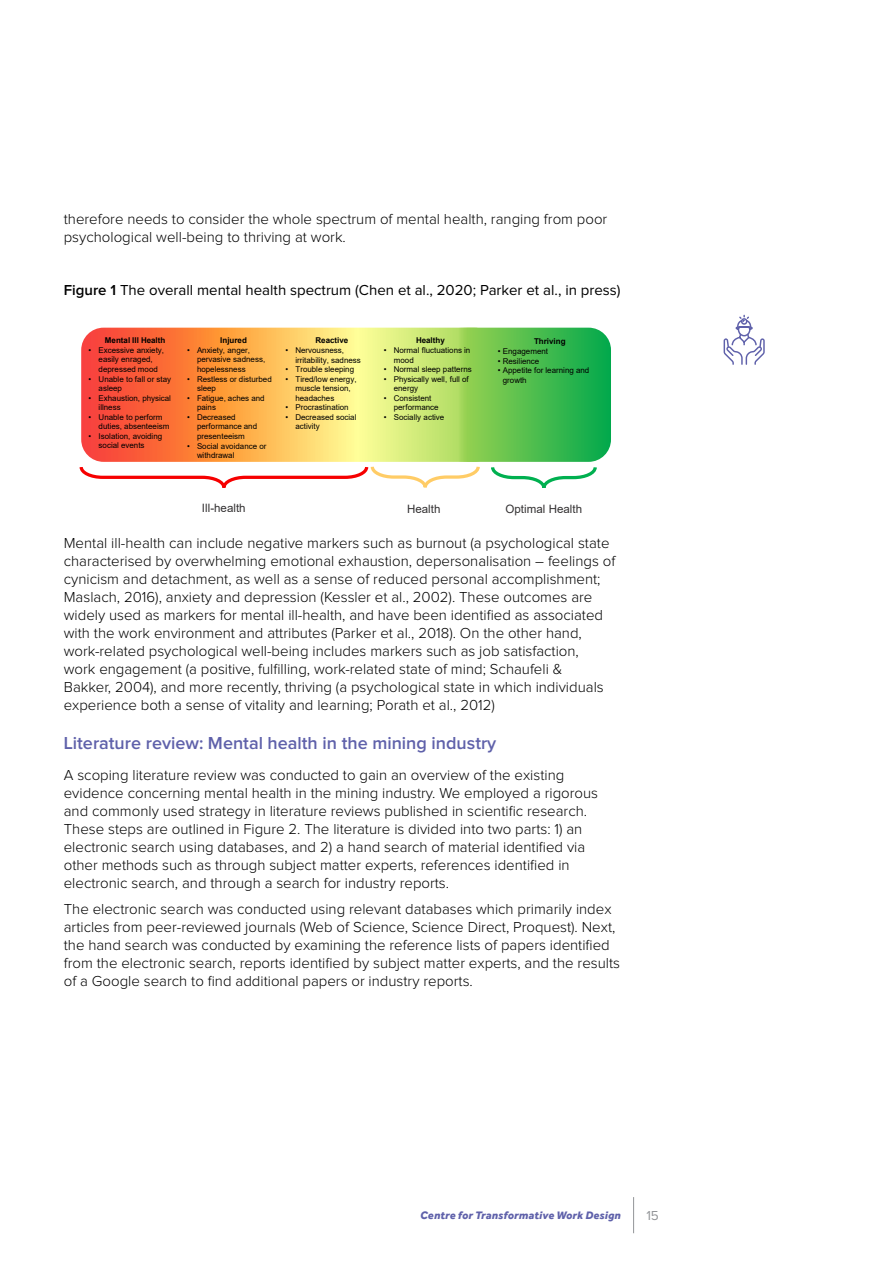
<style>
.page{position:relative;width:893px;height:1263px;background:#fff}
.page>*{position:absolute;margin:0;border:0;box-sizing:border-box;transform-origin:0 0}
.t1{font:600 18px "Proxima Nova";color:#5f61aa}
.t2{font:300 15px/18px "Proxima Nova";color:#000}
.t3{font:15px "Proxima Nova";color:#000}
.t4{font:13.5px "Proxima Nova";color:#939598}
.t5{font:11.55px "Arial";color:#333132}
.t6{font:italic 800 11.25px "Effra";letter-spacing:.02em;color:#5f61aa}
.t7{font:7.95px/9.6px "Arial";color:#000}
.t8{font:700 7.95px "Arial";color:#000}
.s1{font-weight:600}
</style>
<div class="page">
<hr style="left:633px;top:1197px;width:1px;height:36px;background:#939598">
<svg style="left:79px;top:328px;width:532px;height:160px"></svg>
<svg style="left:724px;top:314px;width:41px;height:51px"></svg>
<p class="t2" style="left:64px;top:211px;width:545px">therefore needs to consider the whole spectrum of mental health, ranging from poor psychological well-being to thriving at work.</p>
<p class="t3" style="left:64px;top:284px;width:558px"><span class="s1">Figure 1</span> The overall mental health spectrum (Chen et al., 2020; Parker et al., in press)</p>
<p class="t8" style="left:105px;top:335px;width:62px">Mental Ill Health</p>
<p class="t7" style="left:89px;top:345px;width:77px;text-align:center">• Excessive anxiety, easily enraged, depressed mood</p>
<p class="t7" style="left:99px;top:374px;width:74px;text-indent:-10px">• Unable to fall or stay asleep</p>
<p class="t7" style="left:99px;top:393px;width:74px;text-indent:-10px">• Exhaustion, physical illness</p>
<p class="t7" style="left:99px;top:412px;width:72px;text-indent:-10px">• Unable to perform duties, absenteeism</p>
<p class="t7" style="left:99px;top:431px;width:65px;text-indent:-10px">• Isolation, avoiding social events</p>
<p class="t8" style="left:220px;top:335px;width:28px">Injured</p>
<p class="t7" style="left:197px;top:345px;width:70px;text-indent:-10px">• Anxiety, anger, pervasive sadness, hopelessness</p>
<p class="t7" style="left:197px;top:374px;width:76px;text-indent:-10px">• Restless or disturbed sleep</p>
<p class="t7" style="left:197px;top:393px;width:69px;text-indent:-10px">• Fatigue, aches and pains</p>
<p class="t7" style="left:197px;top:412px;width:62px;text-indent:-10px">• Decreased performance and presenteeism</p>
<p class="t7" style="left:197px;top:441px;width:71px;text-indent:-10px">• Social avoidance or withdrawal</p>
<p class="t8" style="left:316px;top:335px;width:34px">Reactive</p>
<p class="t7" style="left:295px;top:345px;width:67px;text-indent:-10px">• Nervousness, irritability, sadness</p>
<p class="t7" style="left:285px;top:364px;width:70px">• Trouble sleeping</p>
<p class="t7" style="left:295px;top:374px;width:63px;text-indent:-10px">• Tired/low energy, muscle tension, headaches</p>
<p class="t7" style="left:285px;top:403px;width:65px">• Procrastination</p>
<p class="t7" style="left:295px;top:412px;width:63px;text-indent:-10px">• Decreased social activity</p>
<p class="t8" style="left:416px;top:335px;width:30px">Healthy</p>
<p class="t7" style="left:394px;top:345px;width:78px;text-indent:-10px">• Normal fluctuations in mood</p>
<p class="t7" style="left:384px;top:364px;width:90px">• Normal sleep patterns</p>
<p class="t7" style="left:394px;top:374px;width:76px;text-indent:-10px">• Physically well, full of energy</p>
<p class="t7" style="left:394px;top:393px;width:46px;text-indent:-10px">• Consistent performance</p>
<p class="t7" style="left:384px;top:412px;width:62px">• Socially active</p>
<p class="t8" style="left:534px;top:336px;width:33px">Thriving</p>
<p class="t7" style="left:498px;top:346px;width:52px">• Engagement</p>
<p class="t7" style="left:498px;top:356px;width:43px">• Resilience</p>
<p class="t7" style="left:503px;top:365px;width:88px;text-indent:-5px">• Appetite for learning and growth</p>
<p class="t5" style="left:202px;top:500px;width:45px">Ill-health</p>
<p class="t5" style="left:407px;top:501px;width:35px">Health</p>
<p class="t5" style="left:506px;top:501px;width:78px">Optimal Health</p>
<p class="t2" style="left:64px;top:535px;width:553px">Mental ill-health can include negative markers such as burnout (a psychological state characterised by overwhelming emotional exhaustion, depersonalisation – feelings of cynicism and detachment, as well as a sense of reduced personal accomplishment; Maslach, 2016), anxiety and depression (Kessler et al., 2002). These outcomes are widely used as markers for mental ill-health, and have been identified as associated with the work environment and attributes (Parker et al., 2018). On the other hand, work-related psychological well-being includes markers such as job satisfaction,<br>work engagement (a positive, fulfilling, work-related state of mind; Schaufeli &amp;<br>Bakker, 2004), and more recently, thriving (a psychological state in which individuals experience both a sense of vitality and learning; Porath et al., 2012)</p>
<p class="t1" style="left:64px;top:733px;width:434px">Literature review: Mental health in the mining industry</p>
<p class="t2" style="left:64px;top:766px;width:536px">A scoping literature review was conducted to gain an overview of the existing evidence concerning mental health in the mining industry. We employed a rigorous and commonly used strategy in literature reviews published in scientific research.<br>These steps are outlined in Figure 2. The literature is divided into two parts: 1) an electronic search using databases, and 2) a hand search of material identified via other methods such as through subject matter experts, references identified in electronic search, and through a search for industry reports.</p>
<p class="t2" style="left:64px;top:901px;width:558px">The electronic search was conducted using relevant databases which primarily index articles from peer-reviewed journals (Web of Science, Science Direct, Proquest). Next, the hand search was conducted by examining the reference lists of papers identified from the electronic search, reports identified by subject matter experts, and the results of a Google search to find additional papers or industry reports.</p>
<p class="t6" style="left:420px;top:1208px;width:202px">Centre for Transformative Work Design</p>
<p class="t4" style="left:646px;top:1210px;width:14px">15</p>
</div>
